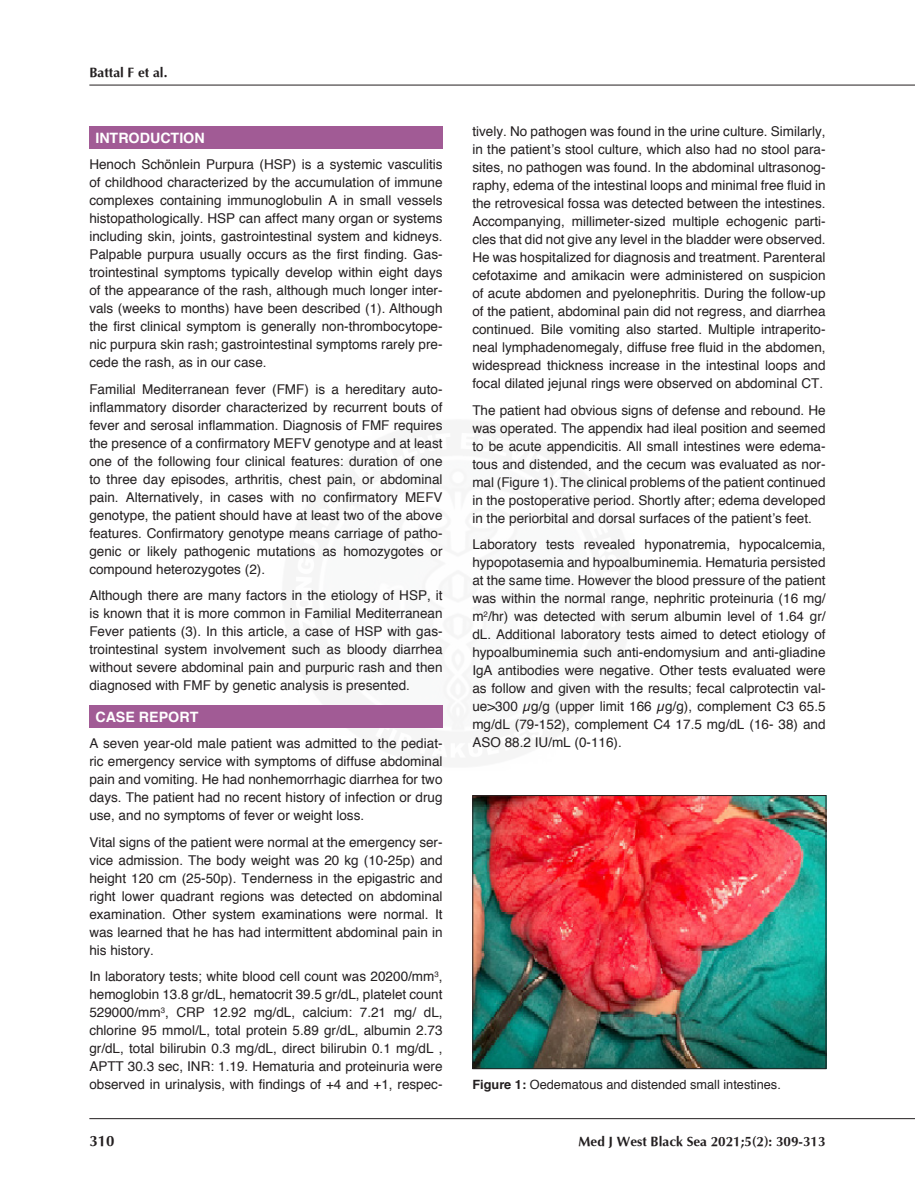
<style>
.page{position:relative;width:915px;height:1191px;background:#fff}
.page>*{position:absolute;margin:0;border:0;box-sizing:border-box;transform-origin:0 0}
.t1{font:700 15px "Optima";color:#231f20}
.t2{font:700 14.25px "Helvetica";color:#fff}
.t3{font:13.5px/18px "Helvetica";color:#231f20;text-align:justify}
.t4{font:700 13.5px "Optima";color:#231f20}
.t5{font:12.75px "Helvetica";color:#231f20}
.s1{font-weight:700}
</style>
<div class="page">
<hr style="left:89px;top:85px;width:825px;height:1px;background:#231f20">
<hr style="left:89px;top:1118px;width:825px;height:1px;background:#231f20">
<div style="left:89px;top:126px;width:353px;height:23px;background:#a15b95"></div>
<div style="left:89px;top:705px;width:353px;height:22px;background:#a15b95"></div>
<img style="left:474px;top:797px;width:350px;height:270px">
<div style="left:472px;top:795px;width:354px;height:274px;border:1px solid #231f20"></div>
<p class="t4" style="left:89px;top:64px;width:80px">Battal F et al.</p>
<p class="t2" style="left:95px;top:126px;width:111px">INTRODUCTION</p>
<p class="t3" style="left:89px;top:156px;width:354px">Henoch Schönlein Purpura (HSP) is a systemic vasculitis of childhood characterized by the accumulation of immune complexes containing immunoglobulin A in small vessels histopathologically. HSP can affect many organ or systems including skin, joints, gastrointestinal system and kidneys.<br>Palpable purpura usually occurs as the first finding. Gas&shy;trointestinal symptoms typically develop within eight days of the appearance of the rash, although much longer inter&shy;vals (weeks to months) have been described (1). Although the first clinical symptom is generally non-thrombocytope&shy;nic purpura skin rash; gastrointestinal symptoms rarely pre&shy;cede the rash, as in our case.</p>
<p class="t3" style="left:89px;top:380px;width:354px">Familial Mediterranean fever (FMF) is a hereditary auto&shy;inflammatory disorder characterized by recurrent bouts of fever and serosal inflammation. Diagnosis of FMF requires the presence of a confirmatory MEFV genotype and at least one of the following four clinical features: duration of one to three day episodes, arthritis, chest pain, or abdominal pain. Alternatively, in cases with no confirmatory MEFV genotype, the patient should have at least two of the above features. Confirmatory genotype means carriage of patho&shy;genic or likely pathogenic mutations as homozygotes or compound heterozygotes (2).</p>
<p class="t3" style="left:89px;top:587px;width:354px">Although there are many factors in the etiology of HSP, it is known that it is more common in Familial Mediterranean Fever patients (3). In this article, a case of HSP with gas&shy;trointestinal system involvement such as bloody diarrhea without severe abdominal pain and purpuric rash and then diagnosed with FMF by genetic analysis is presented.</p>
<p class="t2" style="left:95px;top:705px;width:104px">CASE REPORT</p>
<p class="t3" style="left:89px;top:734px;width:354px">A seven year-old male patient was admitted to the pediat&shy;ric emergency service with symptoms of diffuse abdominal pain and vomiting. He had nonhemorrhagic diarrhea for two days. The patient had no recent history of infection or drug use, and no symptoms of fever or weight loss.</p>
<p class="t3" style="left:89px;top:833px;width:354px">Vital signs of the patient were normal at the emergency ser&shy;vice admission. The body weight was 20 kg (10-25p) and height 120 cm (25-50p). Tenderness in the epigastric and right lower quadrant regions was detected on abdominal examination. Other system examinations were normal. It was learned that he has had intermittent abdominal pain in his history.</p>
<p class="t3" style="left:89px;top:967px;width:354px">In laboratory tests; white blood cell count was 20200/mm<sup>3</sup>, hemoglobin 13.8 gr/dL, hematocrit 39.5 gr/dL, platelet count 529000/mm<sup>3</sup>, CRP 12.92 mg/dL, calcium: 7.21 mg/ dL, chlorine 95 mmol/L, total protein 5.89 gr/dL, albumin 2.73 gr/dL, total bilirubin 0.3 mg/dL, direct bilirubin 0.1 mg/dL , APTT 30.3 sec, INR: 1.19. Hematuria and proteinuria were observed in urinalysis, with findings of +4 and +1, respec-</p>
<p class="t1" style="left:89px;top:1131px;width:27px">310</p>
<p class="t3" style="left:472px;top:123px;width:354px">tively. No pathogen was found in the urine culture. Similarly, in the patient’s stool culture, which also had no stool para&shy;sites, no pathogen was found. In the abdominal ultrasonog&shy;raphy, edema of the intestinal loops and minimal free fluid in the retrovesical fossa was detected between the intestines.<br>Accompanying, millimeter-sized multiple echogenic parti&shy;cles that did not give any level in the bladder were observed.<br>He was hospitalized for diagnosis and treatment. Parenteral cefotaxime and amikacin were administered on suspicion of acute abdomen and pyelonephritis. During the follow-up of the patient, abdominal pain did not regress, and diarrhea continued. Bile vomiting also started. Multiple intraperito&shy;neal lymphadenomegaly, diffuse free fluid in the abdomen, widespread thickness increase in the intestinal loops and focal dilated jejunal rings were observed on abdominal CT.</p>
<p class="t3" style="left:472px;top:401px;width:354px">The patient had obvious signs of defense and rebound. He was operated. The appendix had ileal position and seemed to be acute appendicitis. All small intestines were edema&shy;tous and distended, and the cecum was evaluated as nor&shy;mal (Figure 1). The clinical problems of the patient continued in the postoperative period. Shortly after; edema developed in the periorbital and dorsal surfaces of the patient’s feet.</p>
<p class="t3" style="left:472px;top:536px;width:354px">Laboratory tests revealed hyponatremia, hypocalcemia, hypopotasemia and hypoalbuminemia. Hematuria persisted at the same time. However the blood pressure of the patient was within the normal range, nephritic proteinuria (16 mg/ m<sup>2</sup>/hr) was detected with serum albumin level of 1.64 gr/ dL. Additional laboratory tests aimed to detect etiology of hypoalbuminemia such anti-endomysium and anti-gliadine IgA antibodies were negative. Other tests evaluated were as follow and given with the results; fecal calprotectin val&shy;ue&gt;300 µg/g (upper limit 166 µg/g), complement C3 65.5 mg/dL (79-152), complement C4 17.5 mg/dL (16- 38) and ASO 88.2 IU/mL (0-116).</p>
<p class="t5" style="left:472px;top:1074px;width:310px"><span class="s1">Figure 1:</span> Oedematous and distended small intestines.</p>
<p class="t4" style="left:578px;top:1132px;width:248px">Med J West Black Sea 2021;5(2): 309-313</p>
</div>
